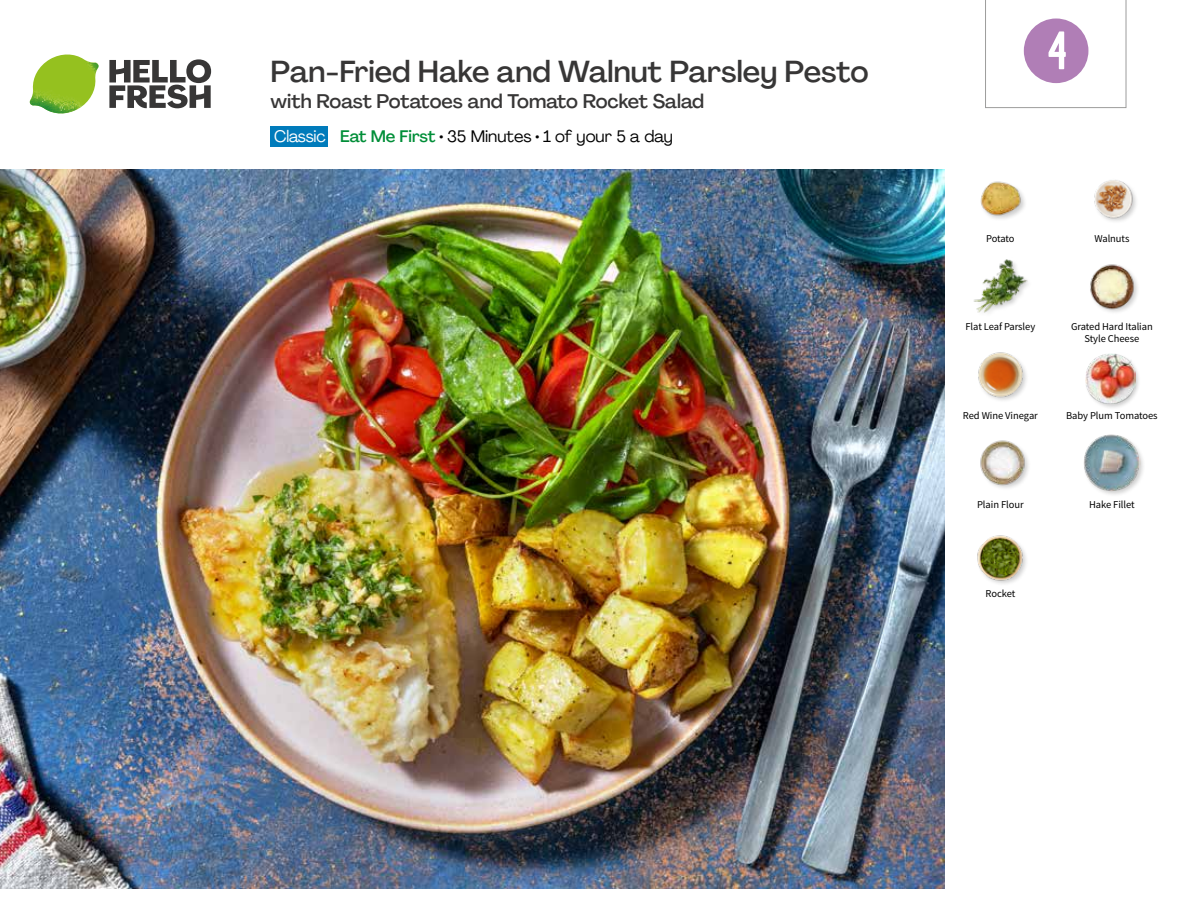
<style>
.page{position:relative;width:1188px;height:918px;background:#fff}
.page>*{position:absolute;margin:0;border:0;box-sizing:border-box;transform-origin:0 0}
.t1{font:54px "Kapra";color:#fff}
.t2{font:500 30px "Agrandir";color:#373636}
.t3{font:500 19.5px "Agrandir";color:#373636}
.t4{font:16.5px "Agrandir";color:#000}
.t5{font:16.5px "Agrandir";letter-spacing:-.015em;color:#fff}
.t6{font:10.5px/12px "Source Sans Pro";letter-spacing:-.005em;color:#000;text-align:center}
.s1{font-weight:500;color:#008e38}
</style>
<div class="page">
<svg style="left:109px;top:59px;width:102px;height:49px"></svg>
<img style="left:30px;top:55px;width:69px;height:59px">
<img style="left:0;top:170px;width:945px;height:718px">
<div style="left:271px;top:126px;width:57px;height:21px;background:#007bbb"></div>
<img style="left:980px;top:440px;width:49px;height:48px">
<img style="left:977px;top:535px;width:49px;height:49px">
<div style="left:1083px;top:434px;width:62px;height:63px;background:#000;opacity:.2"></div>
<img style="left:1083px;top:434px;width:57px;height:57px">
<div style="left:1084px;top:353px;width:58px;height:57px;background:#000;opacity:.2"></div>
<img style="left:1085px;top:353px;width:50px;height:50px">
<img style="left:978px;top:352px;width:49px;height:49px">
<img style="left:980px;top:181px;width:45px;height:38px">
<img style="left:973px;top:259px;width:55px;height:54px">
<img style="left:1090px;top:264px;width:48px;height:48px">
<img style="left:1094px;top:180px;width:42px;height:42px">
<svg style="left:985px;top:0;width:141px;height:108px"></svg>
<h2 class="t2" style="left:271px;top:53px;width:599px">Pan-Fried Hake and Walnut Parsley Pesto</h2>
<h3 class="t3" style="left:271px;top:89px;width:435px">with Roast Potatoes and Tomato Rocket Salad</h3>
<h3 class="t5" style="left:274px;top:126px;width:53px">Classic</h3>
<h3 class="t4" style="left:340px;top:126px;width:334px"><span class="s1">Eat Me First</span> • 35 Minutes • 1 of your 5 a day</h3>
<h1 class="t1" style="left:1048px;top:19px;width:21px">4</h1>
<p class="t6" style="left:986px;top:232px;width:30px">Potato</p>
<p class="t6" style="left:965px;top:321px;width:71px">Flat Leaf Parsley</p>
<p class="t6" style="left:1094px;top:232px;width:37px">Walnuts</p>
<p class="t6" style="left:1071px;top:321px;width:83px">Grated Hard Italian<br>Style Cheese</p>
<p class="t6" style="left:963px;top:410px;width:76px">Red Wine Vinegar</p>
<p class="t6" style="left:1066px;top:410px;width:93px">Baby Plum Tomatoes</p>
<p class="t6" style="left:977px;top:498px;width:48px">Plain Flour</p>
<p class="t6" style="left:1089px;top:498px;width:47px">Hake Fillet</p>
<p class="t6" style="left:986px;top:587px;width:31px">Rocket</p>
</div>
